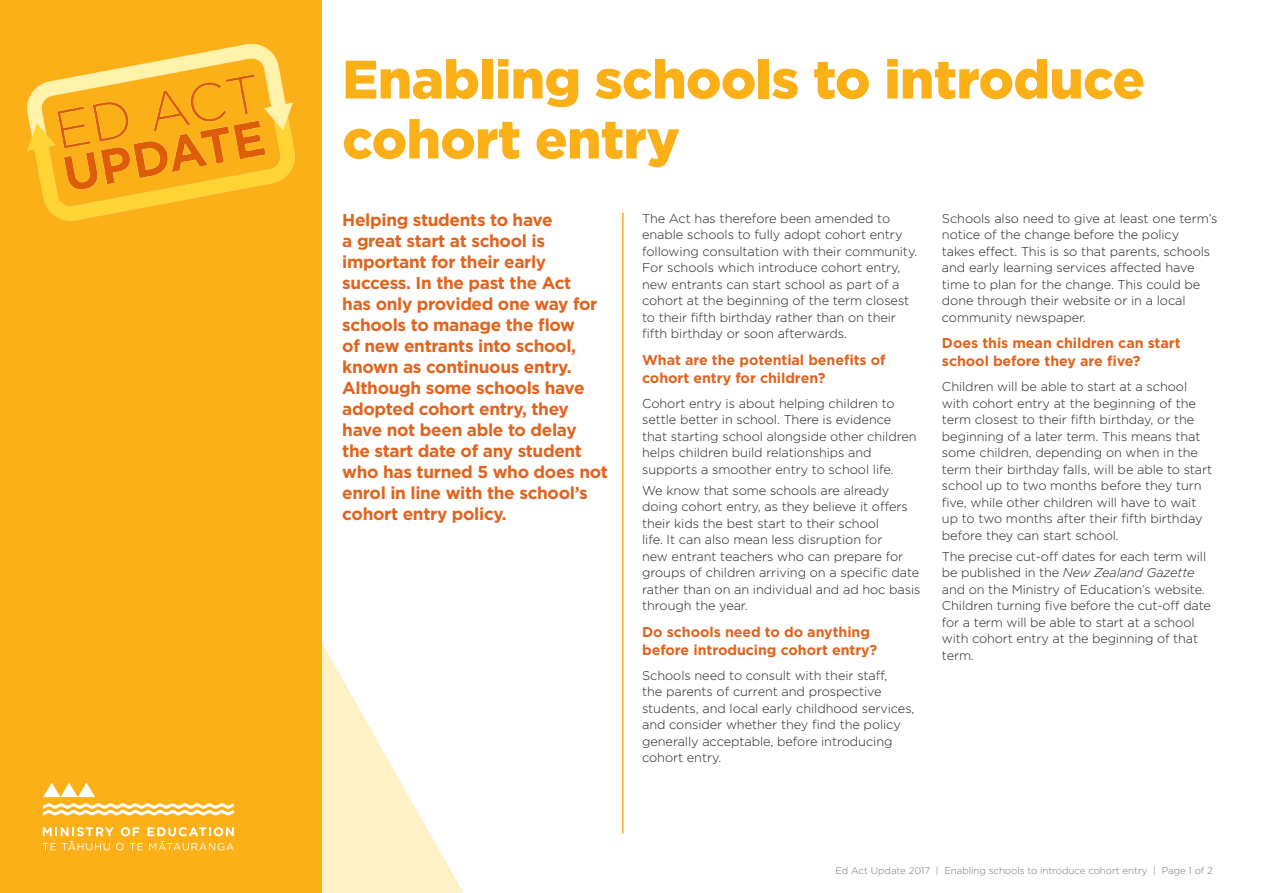
<style>
.page{position:relative;width:1263px;height:893px;background:#fff}
.page>*{position:absolute;margin:0;border:0;box-sizing:border-box;transform-origin:0 0}
.Factsheet_Title{font:900 54px/60px "Gotham";letter-spacing:-.01em;color:#fbb017}
.INTRO_Para{font:700 17.25px/21px "Gotham";letter-spacing:-.02em;color:#e1631e}
.H2_Header_Bold{font:700 14.25px/18px "Gotham";letter-spacing:-.005em;color:#e1631e}
.BODY_Text{font:300 12.75px/16.5px "Gotham";letter-spacing:-.005em;color:#231f20}
.INTRO_Para-2{font:300 9.75px "Gotham";letter-spacing:-.005em;color:#76787b}
.s1{font-style:italic}
</style>
<div class="page">
<svg style="left:321px;top:625px;width:142px;height:268px"></svg>
<hr style="left:622px;top:213px;width:2px;height:620px;background:#fbb017">
<div style="left:0;top:0;width:321px;height:893px;background:#fbb017"></div>
<svg style="left:43px;top:827px;width:191px;height:23px"></svg>
<svg style="left:43px;top:783px;width:52px;height:14px"></svg>
<svg style="left:43px;top:803px;width:191px;height:12px"></svg>
<img style="left:27px;top:43px;width:268px;height:178px">
<p class="Factsheet_Title" style="left:342px;top:49px;width:804px">Enabling schools to introduce cohort entry</p>
<p class="INTRO_Para" style="left:342px;top:210px;width:267px">Helping students to have<br>a great start at school is important for their early success. In the past the Act<br>has only provided one way for schools to manage the flow<br>of new entrants into school, known as continuous entry.<br>Although some schools have adopted cohort entry, they have not been able to delay the start date of any student who has turned 5 who does not enrol in line with the school’s cohort entry policy.</p>
<p class="BODY_Text" style="left:642px;top:210px;width:277px">The Act has therefore been amended to enable schools to fully adopt cohort entry following consultation with their community.<br>For schools which introduce cohort entry, new entrants can start school as part of a cohort at the beginning of the term closest to their fifth birthday rather than on their fifth birthday or soon afterwards.</p>
<p class="H2_Header_Bold" style="left:642px;top:351px;width:245px">What are the potential benefits of cohort entry for children?</p>
<p class="BODY_Text" style="left:642px;top:395px;width:276px">Cohort entry is about helping children to settle better in school. There is evidence that starting school alongside other children helps children build relationships and supports a smoother entry to school life.</p>
<p class="BODY_Text" style="left:642px;top:481px;width:280px">We know that some schools are already doing cohort entry, as they believe it offers their kids the best start to their school<br>life. It can also mean less disruption for<br>new entrant teachers who can prepare for groups of children arriving on a specific date rather than on an individual and ad hoc basis through the year.</p>
<p class="H2_Header_Bold" style="left:642px;top:622px;width:237px">Do schools need to do anything before introducing cohort entry?</p>
<p class="BODY_Text" style="left:642px;top:666px;width:274px">Schools need to consult with their staff,<br>the parents of current and prospective students, and local early childhood services, and consider whether they find the policy generally acceptable, before introducing cohort entry.</p>
<p class="BODY_Text" style="left:942px;top:210px;width:277px">Schools also need to give at least one term’s notice of the change before the policy<br>takes effect. This is so that parents, schools and early learning services affected have time to plan for the change. This could be done through their website or in a local community newspaper.</p>
<p class="H2_Header_Bold" style="left:942px;top:334px;width:240px">Does this mean children can start school before they are five?</p>
<p class="BODY_Text" style="left:942px;top:378px;width:272px">Children will be able to start at a school with cohort entry at the beginning of the term closest to their fifth birthday, or the beginning of a later term. This means that some children, depending on when in the term their birthday falls, will be able to start school up to two months before they turn five, while other children will have to wait up to two months after their fifth birthday before they can start school.</p>
<p class="BODY_Text" style="left:942px;top:547px;width:271px">The precise cut-off dates for each term will be published in the <span class="s1">New Zealand Gazette </span>and on the Ministry of Education’s website.<br>Children turning five before the cut-off date for a term will be able to start at a school with cohort entry at the beginning of that term.</p>
<p class="INTRO_Para-2" style="left:835px;top:865px;width:379px">Ed Act Update 2017 | Enabling schools to introduce cohort entry | Page 1 of 2</p>
</div>
